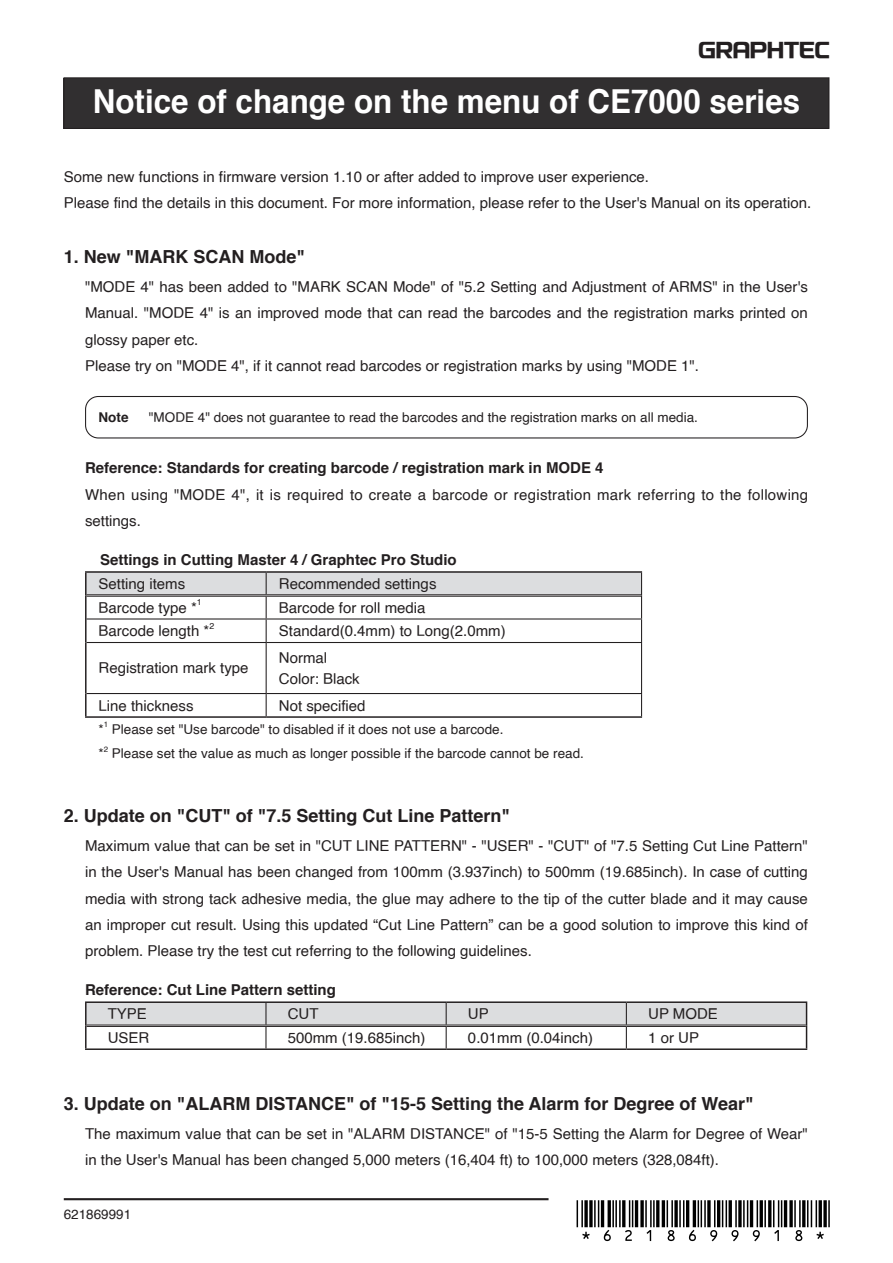
<style>
.page{position:relative;width:893px;height:1263px;background:#fff}
.page>*{position:absolute;margin:0;border:0;box-sizing:border-box;transform-origin:0 0}
.t1{font:700 33px "Helvetica";color:#fff;scale:.95 1}
.t2{font:700 18px "Helvetica";color:#231f20}
.t3{font:16.5px "Graph 07";color:#231f20}
.t4{font:15px/26.2px "Helvetica";color:#231f20}
.t5{font:700 15px "Helvetica";color:#231f20}
.t6{font:15px/26.2px "Helvetica";letter-spacing:.02em;color:#231f20}
.t7{font:13.5px "Helvetica";color:#231f20}
.t8{font:700 13.5px "Helvetica";color:#231f20}
.t9{font:8.7px "Helvetica";color:#231f20}
.t10{font:7.8px "Helvetica";color:#231f20}
</style>
<div class="page">
<hr style="left:64px;top:1198px;width:485px;height:2px;background:#231f20">
<div style="left:64px;top:78px;width:765px;height:50px;background:#312f30"></div>
<div style="left:64px;top:78px;width:765px;height:51px;border:1px solid #231f20"></div>
<hr style="left:85px;top:571px;width:181px;height:2px;background:#231f20">
<hr style="left:85px;top:573px;width:2px;height:22px;background:#231f20">
<hr style="left:266px;top:571px;width:376px;height:2px;background:#231f20">
<hr style="left:85px;top:595px;width:2px;height:24px;background:#231f20">
<hr style="left:85px;top:619px;width:2px;height:23px;background:#231f20">
<hr style="left:85px;top:642px;width:2px;height:51px;background:#231f20">
<hr style="left:85px;top:693px;width:2px;height:23px;background:#231f20">
<hr style="left:85px;top:716px;width:181px;height:2px;background:#231f20">
<hr style="left:266px;top:716px;width:376px;height:2px;background:#231f20">
<svg style="left:86px;top:572px;width:556px;height:70px"></svg>
<hr style="left:87px;top:642px;width:179px;height:1px;background:#231f20">
<hr style="left:266px;top:642px;width:376px;height:1px;background:#231f20">
<hr style="left:266px;top:643px;width:1px;height:50px;background:#231f20">
<hr style="left:641px;top:643px;width:1px;height:50px;background:#231f20">
<hr style="left:87px;top:693px;width:179px;height:1px;background:#231f20">
<hr style="left:266px;top:693px;width:376px;height:1px;background:#231f20">
<svg style="left:266px;top:694px;width:1px;height:22px"></svg>
<svg style="left:641px;top:694px;width:1px;height:22px"></svg>
<hr style="left:87px;top:594px;width:179px;height:1px;background:#231f20">
<hr style="left:87px;top:596px;width:179px;height:1px;background:#231f20">
<hr style="left:266px;top:594px;width:375px;height:1px;background:#231f20">
<hr style="left:266px;top:596px;width:375px;height:1px;background:#231f20">
<hr style="left:85px;top:1001px;width:181px;height:2px;background:#231f20">
<hr style="left:85px;top:1003px;width:2px;height:23px;background:#231f20">
<hr style="left:266px;top:1001px;width:180px;height:2px;background:#231f20">
<hr style="left:446px;top:1001px;width:180px;height:2px;background:#231f20">
<hr style="left:626px;top:1001px;width:181px;height:2px;background:#231f20">
<hr style="left:85px;top:1026px;width:2px;height:22px;background:#231f20">
<hr style="left:85px;top:1048px;width:181px;height:2px;background:#231f20">
<hr style="left:266px;top:1048px;width:180px;height:2px;background:#231f20">
<hr style="left:446px;top:1048px;width:180px;height:2px;background:#231f20">
<hr style="left:626px;top:1048px;width:181px;height:2px;background:#231f20">
<svg style="left:86px;top:1002px;width:721px;height:46px"></svg>
<hr style="left:87px;top:1025px;width:179px;height:1px;background:#231f20">
<hr style="left:87px;top:1026px;width:179px;height:1px;background:#231f20">
<hr style="left:266px;top:1025px;width:180px;height:1px;background:#231f20">
<hr style="left:266px;top:1026px;width:180px;height:1px;background:#231f20">
<hr style="left:446px;top:1025px;width:180px;height:1px;background:#231f20">
<hr style="left:446px;top:1026px;width:180px;height:1px;background:#231f20">
<hr style="left:626px;top:1025px;width:180px;height:1px;background:#231f20">
<hr style="left:626px;top:1026px;width:180px;height:1px;background:#231f20">
<div style="left:85px;top:396px;width:723px;height:42px;border:1px solid #231f20;border-radius:13px"></div>
<svg style="left:577px;top:1200px;width:253px;height:41px"></svg>
<p class="t3" style="left:699px;top:42px;width:132px">1</p>
<h1 class="t1" style="left:93px;top:75px;width:746px">Notice of change on the menu of CE7000 series</h1>
<p class="t4" style="left:64px;top:164px;width:749px">Some new functions in firmware version 1.10 or after added to improve user experience.<br>Please find the details in this document. For more information, please refer to the User's Manual on its operation.</p>
<p class="t2" style="left:64px;top:242px;width:243px">1. New "MARK SCAN Mode"</p>
<p class="t4" style="left:85px;top:274px;width:724px">"MODE 4" has been added to "MARK SCAN Mode" of "5.2 Setting and Adjustment of ARMS" in the User's Manual. "MODE 4" is an improved mode that can read the barcodes and the registration marks printed on glossy paper etc.<br>Please try on "MODE 4", if it cannot read barcodes or registration marks by using "MODE 1".</p>
<p class="t8" style="left:99px;top:407px;width:31px">Note</p>
<p class="t7" style="left:149px;top:407px;width:551px">"MODE 4" does not guarantee to read the barcodes and the registration marks on all media.</p>
<p class="t5" style="left:85px;top:456px;width:520px">Reference: Standards for creating barcode / registration mark in MODE 4</p>
<p class="t6" style="left:85px;top:482px;width:725px">When using "MODE 4", it is required to create a barcode or registration mark referring to the following settings.</p>
<p class="t5" style="left:100px;top:547px;width:358px">Settings in Cutting Master 4 / Graphtec Pro Studio</p>
<p class="t4" style="left:99px;top:571px;width:88px">Setting items</p>
<p class="t4" style="left:279px;top:571px;width:159px">Recommended settings</p>
<p class="t4" style="left:99px;top:595px;width:100px">Barcode type *</p>
<p class="t9" style="left:197px;top:596px;width:6px">1</p>
<p class="t4" style="left:279px;top:595px;width:148px">Barcode for roll media</p>
<p class="t4" style="left:99px;top:618px;width:112px">Barcode length *</p>
<p class="t9" style="left:209px;top:619px;width:6px">2</p>
<p class="t4" style="left:279px;top:618px;width:228px">Standard(0.4mm) to Long(2.0mm)</p>
<p class="t4" style="left:99px;top:655px;width:152px">Registration mark type</p>
<p class="t4" style="left:279px;top:647px;width:82px;line-height:21.3px">Normal<br>Color: Black</p>
<p class="t4" style="left:99px;top:693px;width:97px">Line thickness</p>
<p class="t4" style="left:279px;top:693px;width:88px">Not specified</p>
<p class="t7" style="left:99px;top:718px;width:7px">*</p>
<p class="t10" style="left:104px;top:718px;width:6px">1</p>
<p class="t7" style="left:112px;top:718px;width:393px">Please set "Use barcode" to disabled if it does not use a barcode.</p>
<p class="t7" style="left:99px;top:743px;width:7px">*</p>
<p class="t10" style="left:104px;top:743px;width:6px">2</p>
<p class="t7" style="left:112px;top:743px;width:474px">Please set the value as much as longer possible if the barcode cannot be read.</p>
<p class="t2" style="left:64px;top:801px;width:448px">2. Update on "CUT" of "7.5 Setting Cut Line Pattern"</p>
<p class="t4" style="left:85px;top:833px;width:724px;text-align:justify">Maximum value that can be set in "CUT LINE PATTERN" - "USER" - "CUT" of "7.5 Setting Cut Line Pattern" in the User's Manual has been changed from 100mm (3.937inch) to 500mm (19.685inch). In case of cutting media with strong tack adhesive media, the glue may adhere to the tip of the cutter blade and it may cause an improper cut result. Using this updated “Cut Line Pattern” can be a good solution to improve this kind of problem. Please try the test cut referring to the following guidelines.</p>
<p class="t5" style="left:85px;top:978px;width:252px">Reference: Cut Line Pattern setting</p>
<p class="t4" style="left:108px;top:1001px;width:41px">TYPE</p>
<p class="t4" style="left:288px;top:1001px;width:32px">CUT</p>
<p class="t4" style="left:468px;top:1001px;width:22px">UP</p>
<p class="t4" style="left:648px;top:1001px;width:71px">UP MODE</p>
<p class="t4" style="left:108px;top:1025px;width:43px">USER</p>
<p class="t4" style="left:288px;top:1025px;width:139px">500mm (19.685inch)</p>
<p class="t4" style="left:468px;top:1025px;width:127px">0.01mm (0.04inch)</p>
<p class="t4" style="left:648px;top:1025px;width:52px">1 or UP</p>
<p class="t2" style="left:64px;top:1089px;width:691px">3. Update on "ALARM DISTANCE" of "15-5 Setting the Alarm for Degree of Wear"</p>
<p class="t4" style="left:85px;top:1121px;width:724px">The maximum value that can be set in "ALARM DISTANCE" of "15-5 Setting the Alarm for Degree of Wear" in the User's Manual has been changed 5,000 meters (16,404 ft) to 100,000 meters (328,084ft).</p>
<p class="t7" style="left:64px;top:1204px;width:69px">621869991</p>
</div>
